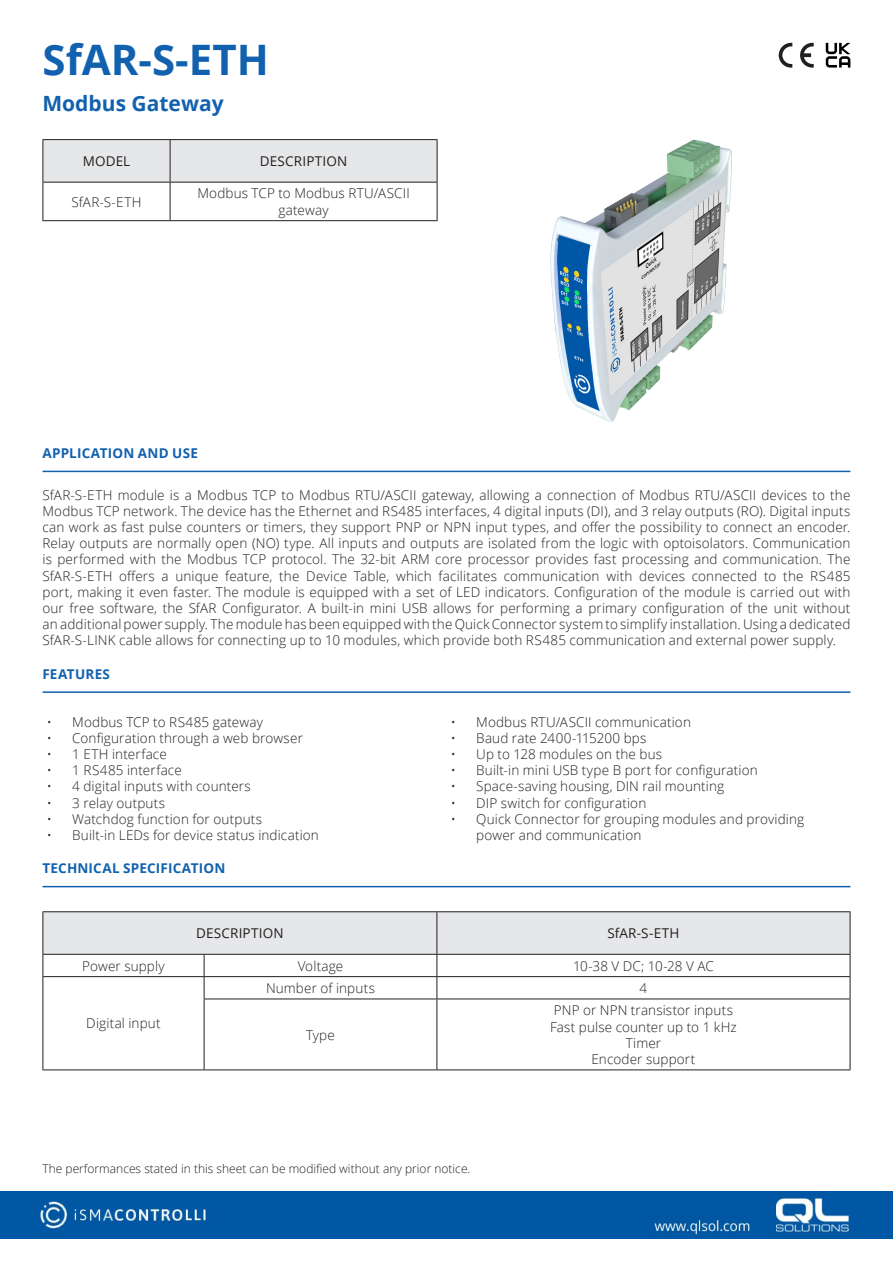
<style>
.page{position:relative;width:893px;height:1263px;background:#fff}
.page>*{position:absolute;margin:0;border:0;box-sizing:border-box;transform-origin:0 0}
.t1{font:700 42px "Open Sans";color:#1161af}
.t2{font:700 21px "Open Sans";color:#1161af}
.t3{font:300 13.5px/16.2px "Open Sans";letter-spacing:.01em;color:#231f20;text-align:center}
.t4{font:700 13.5px "Open Sans";letter-spacing:.015em;color:#1161af}
.t5{font:13.5px "Open Sans";letter-spacing:.015em;color:#231f20}
.t6{font:300 12px "Open Sans";color:#231f20}
</style>
<div class="page">
<div style="left:44px;top:140px;width:393px;height:42px;background:#e6e7e9"></div>
<hr style="left:43px;top:139px;width:127px;height:1px;background:#231f20">
<hr style="left:43px;top:140px;width:1px;height:42px;background:#231f20">
<hr style="left:170px;top:139px;width:267px;height:1px;background:#231f20">
<hr style="left:170px;top:140px;width:1px;height:42px;background:#231f20">
<hr style="left:437px;top:140px;width:1px;height:42px;background:#231f20">
<hr style="left:43px;top:182px;width:127px;height:1px;background:#231f20">
<hr style="left:43px;top:182px;width:1px;height:38px;background:#231f20">
<hr style="left:170px;top:182px;width:267px;height:1px;background:#231f20">
<hr style="left:170px;top:182px;width:1px;height:38px;background:#231f20">
<hr style="left:437px;top:182px;width:1px;height:38px;background:#231f20">
<hr style="left:43px;top:220px;width:127px;height:1px;background:#231f20">
<hr style="left:170px;top:220px;width:267px;height:1px;background:#231f20">
<img style="left:550px;top:139px;width:182px;height:283px">
<hr style="left:43px;top:471px;width:807px;height:1px;background:#1161af">
<hr style="left:43px;top:691px;width:807px;height:2px;background:#1161af">
<hr style="left:43px;top:886px;width:807px;height:1px;background:#1161af">
<hr style="left:204px;top:1069px;width:233px;height:1px;background:#231f20">
<hr style="left:437px;top:1069px;width:413px;height:1px;background:#231f20">
<hr style="left:850px;top:999px;width:1px;height:70px;background:#231f20">
<hr style="left:43px;top:911px;width:161px;height:1px;background:#231f20">
<hr style="left:204px;top:911px;width:233px;height:1px;background:#231f20">
<hr style="left:437px;top:911px;width:413px;height:1px;background:#231f20">
<hr style="left:43px;top:999px;width:1px;height:70px;background:#231f20">
<hr style="left:204px;top:999px;width:1px;height:70px;background:#231f20">
<hr style="left:437px;top:999px;width:1px;height:70px;background:#231f20">
<hr style="left:43px;top:1069px;width:161px;height:1px;background:#231f20">
<svg style="left:43px;top:912px;width:808px;height:87px"></svg>
<hr style="left:204px;top:976px;width:233px;height:1px;background:#231f20">
<hr style="left:437px;top:912px;width:1px;height:42px;background:#231f20">
<svg style="left:779px;top:43px;width:13px;height:25px"></svg>
<svg style="left:800px;top:43px;width:14px;height:25px"></svg>
<svg style="left:826px;top:43px;width:24px;height:25px"></svg>
<img style="left:1px;top:1191px;width:892px;height:47px">
<h1 class="t1" style="left:43px;top:30px;width:228px">SfAR-S-ETH</h1>
<h2 class="t2" style="left:43px;top:89px;width:183px">Modbus Gateway</h2>
<p class="t5" style="left:83px;top:152px;width:49px">MODEL</p>
<p class="t5" style="left:260px;top:152px;width:89px">DESCRIPTION</p>
<p class="t3" style="left:72px;top:193px;width:71px">SfAR-S-ETH</p>
<p class="t3" style="left:197px;top:185px;width:214px">Modbus TCP to Modbus RTU/ASCII gateway</p>
<p class="t4" style="left:43px;top:443px;width:157px">APPLICATION AND USE</p>
<p class="t3" style="left:43px;top:486px;width:809px;text-align:justify">SfAR-S-ETH module is a Modbus TCP to Modbus RTU/ASCII gateway, allowing a connection of Modbus RTU/ASCII devices to the Modbus TCP network. The device has the Ethernet and RS485 interfaces, 4 digital inputs (DI), and 3 relay outputs (RO). Digital inputs can work as fast pulse counters or timers, they support PNP or NPN input types, and offer the possibility to connect an encoder.<br>Relay outputs are normally open (NO) type. All inputs and outputs are isolated from the logic with optoisolators. Communication is performed with the Modbus TCP protocol. The 32-bit ARM core processor provides fast processing and communication. The SfAR-S-ETH offers a unique feature, the Device Table, which facilitates communication with devices connected to the RS485 port, making it even faster. The module is equipped with a set of LED indicators. Configuration of the module is carried out with our free software, the SfAR Configurator. A built-in mini USB allows for performing a primary configuration of the unit without an additional power supply. The module has been equipped with the Quick Connector system to simplify installation. Using a dedicated SfAR-S-LINK cable allows for connecting up to 10 modules, which provide both RS485 communication and external power supply.</p>
<p class="t4" style="left:43px;top:664px;width:69px">FEATURES</p>
<p class="t3" style="left:47px;top:713px;width:218px">• Modbus TCP to RS485 gateway</p>
<p class="t3" style="left:47px;top:729px;width:258px">• Configuration through a web browser</p>
<p class="t3" style="left:47px;top:745px;width:122px">• 1 ETH interface</p>
<p class="t3" style="left:47px;top:762px;width:137px">• 1 RS485 interface</p>
<p class="t3" style="left:47px;top:778px;width:205px">• 4 digital inputs with counters</p>
<p class="t3" style="left:47px;top:794px;width:120px">• 3 relay outputs</p>
<p class="t3" style="left:47px;top:810px;width:217px">• Watchdog function for outputs</p>
<p class="t3" style="left:47px;top:826px;width:274px">• Built-in LEDs for device status indication</p>
<p class="t3" style="left:451px;top:713px;width:242px">• Modbus RTU/ASCII communication</p>
<p class="t3" style="left:451px;top:729px;width:197px">• Baud rate 2400-115200 bps</p>
<p class="t3" style="left:451px;top:745px;width:213px">• Up to 128 modules on the bus</p>
<p class="t3" style="left:451px;top:762px;width:308px">• Built-in mini USB type B port for configuration</p>
<p class="t3" style="left:451px;top:778px;width:275px">• Space-saving housing, DIN rail mounting</p>
<p class="t3" style="left:451px;top:794px;width:197px">• DIP switch for configuration</p>
<p class="t3" style="left:476px;top:810px;width:329px;text-align:left;text-indent:-26px">• Quick Connector for grouping modules and providing power and communication</p>
<p class="t4" style="left:43px;top:859px;width:184px">TECHNICAL SPECIFICATION</p>
<p class="t5" style="left:196px;top:924px;width:89px">DESCRIPTION</p>
<p class="t5" style="left:607px;top:924px;width:74px">SfAR-S-ETH</p>
<p class="t3" style="left:82px;top:957px;width:84px">Power supply</p>
<p class="t3" style="left:298px;top:957px;width:47px">Voltage</p>
<p class="t3" style="left:573px;top:957px;width:142px">10-38 V DC; 10-28 V AC</p>
<p class="t3" style="left:86px;top:1015px;width:76px">Digital input</p>
<p class="t3" style="left:266px;top:979px;width:110px">Number of inputs</p>
<p class="t3" style="left:640px;top:979px;width:9px">4</p>
<p class="t3" style="left:306px;top:1026px;width:30px">Type</p>
<p class="t3" style="left:550px;top:1002px;width:188px">PNP or NPN transistor inputs<br>Fast pulse counter up to 1 kHz<br>Timer<br>Encoder support</p>
<p class="t6" style="left:43px;top:1160px;width:429px">The performances stated in this sheet can be modified without any prior notice.</p>
</div>
